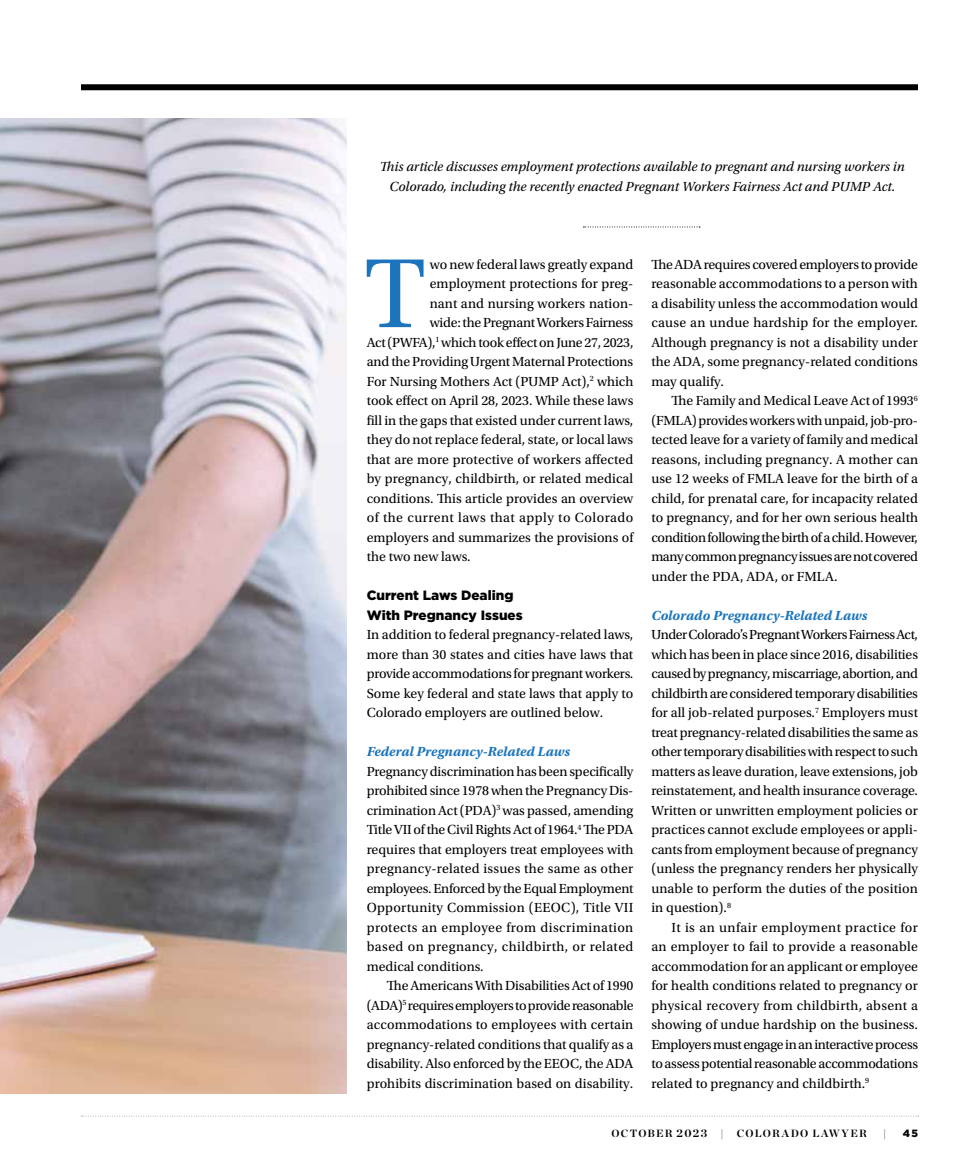
<style>
.page{position:relative;width:972px;height:1175px;background:#fff}
.page>*{position:absolute;margin:0;border:0;box-sizing:border-box;transform-origin:0 0}
.t1{font:103.5px "Utopia Std";color:#1c75bc}
.t2{font:13.8px/19.5px "Utopia Std";color:#000;text-align:justify}
.t3{font:italic 13.8px/19.5px "Utopia Std";color:#000;text-align:center}
.t4{font:italic 700 13.8px "Utopia Std";letter-spacing:.005em;color:#1c75bc}
.t5{font:13.8px "Utopia Std";letter-spacing:.035em;color:#000}
.t6{font:13.8px "Utopia Std";letter-spacing:-.02em;color:#000}
.t7{font:900 13.5px/19.5px "Gotham";color:#000}
.t8{font:700 10.5px "Chronicle Display";letter-spacing:.115em;color:#000}
.t9{font:900 10.5px "Gotham";color:#000}
.s1{font-size:11.25px}
</style>
<div class="page">
<svg style="left:81px;top:1115px;width:838px;height:1px"></svg>
<div style="left:81px;top:84px;width:837px;height:6px;background:#000"></div>
<img style="left:0;top:118px;width:346px;height:976px">
<svg style="left:583px;top:226px;width:117px;height:1px"></svg>
<p class="t3" style="left:380px;top:157px;width:527px">This article discusses employment protections available to pregnant and nursing workers in<br>Colorado, including the recently enacted Pregnant Workers Fairness Act and PUMP Act.</p>
<h1 class="t1" style="left:365px;top:238px;width:62px">T</h1>
<p class="t2" style="left:430px;top:255px;width:205px">wo new federal laws greatly expand</p>
<p class="t2" style="left:430px;top:274px;width:205px">employment protections for preg-</p>
<p class="t2" style="left:430px;top:294px;width:205px">nant and nursing workers nation-</p>
<p class="t6" style="left:430px;top:315px;width:205px">wide: the Pregnant Workers Fairness</p>
<p class="t2" style="left:367px;top:333px;width:268px">Act (PWFA),<sup>1</sup> which took effect on June 27, 2023,</p>
<p class="t2" style="left:367px;top:352px;width:268px">and the Providing Urgent Maternal Protections</p>
<p class="t2" style="left:367px;top:372px;width:268px">For Nursing Mothers Act (PUMP Act),<sup>2</sup> which</p>
<p class="t2" style="left:367px;top:391px;width:268px">took effect on April 28, 2023. While these laws</p>
<p class="t2" style="left:367px;top:411px;width:268px">fill in the gaps that existed under current laws,</p>
<p class="t2" style="left:367px;top:430px;width:268px">they do not replace federal, state, or local laws</p>
<p class="t2" style="left:367px;top:450px;width:268px">that are more protective of workers affected</p>
<p class="t2" style="left:367px;top:469px;width:268px">by pregnancy, childbirth, or related medical</p>
<p class="t2" style="left:367px;top:488px;width:268px">conditions. This article provides an overview</p>
<p class="t5" style="left:367px;top:510px;width:268px">of the current laws that apply to Colorado</p>
<p class="t2" style="left:367px;top:527px;width:268px">employers and summarizes the provisions of</p>
<p class="t2" style="left:367px;top:547px;width:105px">the two new laws.</p>
<p class="t7" style="left:367px;top:585px;width:157px">Current Laws Dealing<br>With Pregnancy Issues</p>
<p class="t2" style="left:367px;top:625px;width:268px">In addition to federal pregnancy-related laws, more than 30 states and cities have laws that provide accommodations for pregnant workers.<br>Some key federal and state laws that apply to Colorado employers are outlined below.</p>
<p class="t4" style="left:367px;top:743px;width:205px">Federal Pregnancy-Related Laws</p>
<p class="t2" style="left:367px;top:762px;width:268px">Pregnancy discrimination has been specifically prohibited since 1978 when the Pregnancy Dis&shy;crimination Act (PDA)<sup>3</sup> was passed, amending Title VII of the Civil Rights Act of 1964.<sup>4</sup> The PDA requires that employers treat employees with pregnancy-related issues the same as other employees. Enforced by the Equal Employment Opportunity Commission (EEOC), Title VII protects an employee from discrimination based on pregnancy, childbirth, or related medical conditions.</p>
<p class="t2" style="left:367px;top:976px;width:268px;text-indent:20px">The Americans With Disabilities Act of 1990 (ADA)<sup>5</sup> requires employers to provide reasonable accommodations to employees with certain pregnancy-related conditions that qualify as a disability. Also enforced by the EEOC, the ADA prohibits discrimination based on disability.</p>
<p class="t2" style="left:651px;top:255px;width:268px">The ADA requires covered employers to provide reasonable accommodations to a person with a disability unless the accommodation would cause an undue hardship for the employer.<br>Although pregnancy is not a disability under the ADA, some pregnancy-related conditions may qualify.</p>
<p class="t2" style="left:651px;top:391px;width:268px;text-indent:20px">The Family and Medical Leave Act of 1993<sup>6 </sup>(FMLA) provides workers with unpaid, job-pro&shy;tected leave for a variety of family and medical reasons, including pregnancy. A mother can use 12 weeks of FMLA leave for the birth of a child, for prenatal care, for incapacity related to pregnancy, and for her own serious health condition following the birth of a child. However, many common pregnancy issues are not covered under the PDA, ADA, or FMLA.</p>
<p class="t4" style="left:651px;top:607px;width:218px">Colorado Pregnancy-Related Laws</p>
<p class="t2" style="left:651px;top:625px;width:268px">Under Colorado’s Pregnant Workers Fairness Act, which has been in place since 2016, disabilities caused by pregnancy, miscarriage, abortion, and childbirth are considered temporary disabilities for all job-related purposes.<sup>7</sup> Employers must treat pregnancy-related disabilities the same as other temporary disabilities with respect to such matters as leave duration, leave extensions, job reinstatement, and health insurance coverage.<br>Written or unwritten employment policies or practices cannot exclude employees or appli&shy;cants from employment because of pregnancy (unless the pregnancy renders her physically unable to perform the duties of the position in question).<sup>8</sup></p>
<p class="t2" style="left:651px;top:918px;width:268px;text-indent:20px">It is an unfair employment practice for an employer to fail to provide a reasonable accommodation for an applicant or employee for health conditions related to pregnancy or physical recovery from childbirth, absent a showing of undue hardship on the business.<br>Employers must engage in an interactive process to assess potential reasonable accommodations related to pregnancy and childbirth.<sup>9</sup></p>
<p class="t8" style="left:612px;top:1125px;width:97px">OCTOBER <span class="s1">2023</span></p>
<p class="t8" style="left:720px;top:1125px;width:5px">|</p>
<p class="t8" style="left:737px;top:1125px;width:132px">COLORADO LAWYER</p>
<p class="t8" style="left:883px;top:1125px;width:5px">|</p>
<p class="t9" style="left:903px;top:1126px;width:17px">45</p>
</div>
